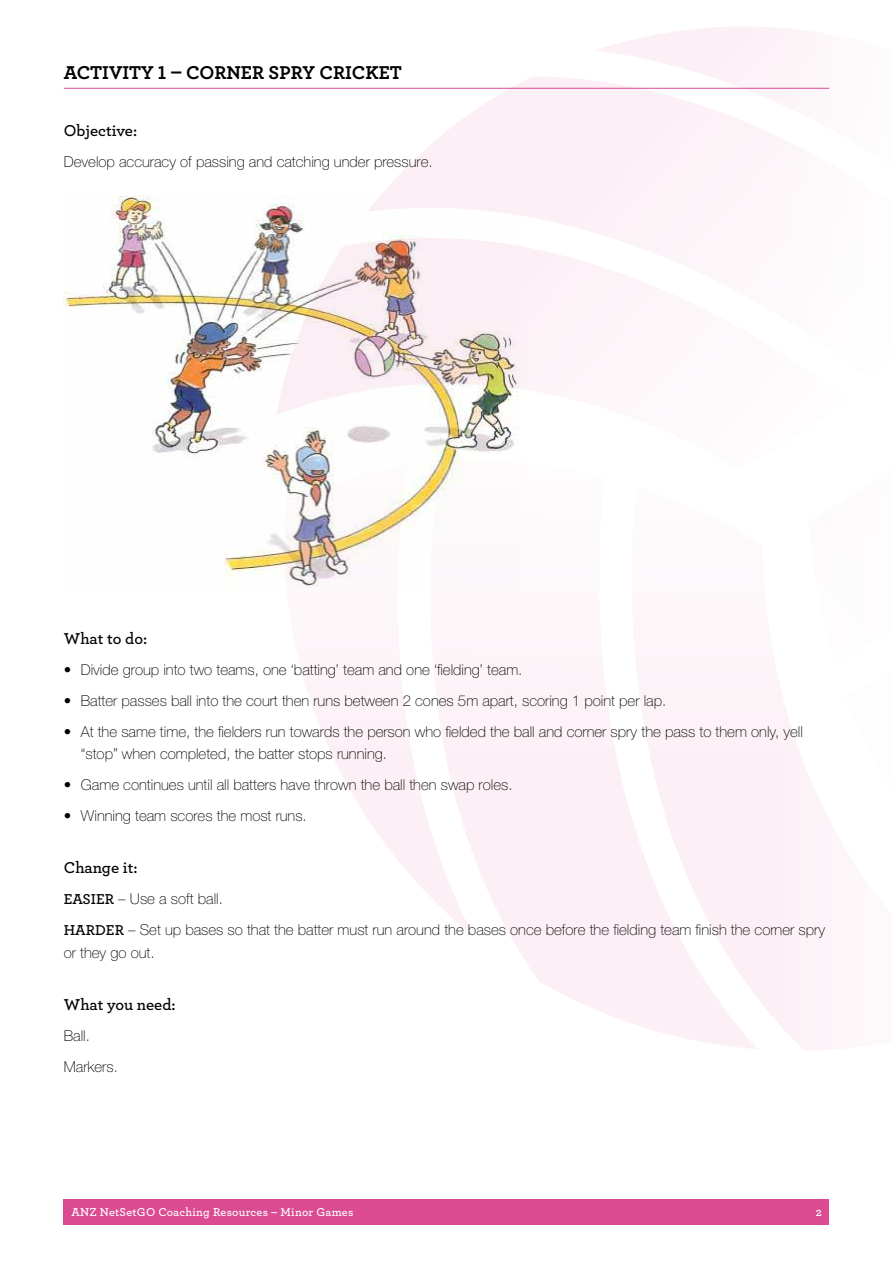
<style>
.page{position:relative;width:893px;height:1263px;background:#fff}
.page>*{position:absolute;margin:0;border:0;box-sizing:border-box;transform-origin:0 0}
.t1{font:700 19.5px "Archer";color:#000}
.t2{font:600 16.5px "Archer";color:#000}
.t3{font:100 15px/31px "Helvetica Neue LT Std";color:#000}
.t4{font:600 12px "Archer";letter-spacing:.02em;color:#fff}
.s1{font-family:"Archer";font-weight:600}
</style>
<div class="page">
<img style="left:64px;top:196px;width:240px;height:381px">
<svg style="left:367px;top:77px;width:173px;height:161px"></svg>
<img style="left:276px;top:238px;width:264px;height:232px">
<svg style="left:430px;top:460px;width:110px;height:521px"></svg>
<svg style="left:284px;top:466px;width:190px;height:471px"></svg>
<div style="left:64px;top:1199px;width:765px;height:26px;background:#da4b92"></div>
<hr style="left:64px;top:88px;width:765px;height:1px;background:#da4b92">
<h1 class="t1" style="left:64px;top:58px;width:339px">ACTIVITY 1 – CORNER SPRY CRICKET</h1>
<p class="t2" style="left:64px;top:118px;width:75px">Objective:</p>
<p class="t3" style="left:64px;top:146px;width:370px">Develop accuracy of passing and catching under pressure.</p>
<p class="t2" style="left:64px;top:626px;width:85px">What to do:</p>
<p class="t3" style="left:64px;top:654px;width:460px">• Divide group into two teams, one ‘batting’ team and one ‘fielding’ team.</p>
<p class="t3" style="left:64px;top:685px;width:604px">• Batter passes ball into the court then runs between 2 cones 5m apart, scoring 1 point per lap.</p>
<p class="t3" style="left:81px;top:720px;width:724px;line-height:22.5px;text-indent:-17px">• At the same time, the fielders run towards the person who fielded the ball and corner spry the pass to them only, yell “stop” when completed, the batter stops running.</p>
<p class="t3" style="left:64px;top:769px;width:450px">• Game continues until all batters have thrown the ball then swap roles.</p>
<p class="t3" style="left:64px;top:800px;width:245px">• Winning team scores the most runs.</p>
<p class="t2" style="left:64px;top:855px;width:75px">Change it:</p>
<p class="t3" style="left:64px;top:883px;width:763px"><span class="s1">EASIER</span> – Use a soft ball.<br><span class="s1">HARDER</span> – Set up bases so that the batter must run around the bases once before the fielding team finish the corner spry</p>
<p class="t3" style="left:64px;top:937px;width:92px">or they go out.</p>
<p class="t2" style="left:64px;top:992px;width:113px">What you need:</p>
<p class="t3" style="left:64px;top:1020px;width:56px">Ball.<br>Markers.</p>
<p class="t4" style="left:71px;top:1203px;width:284px">ANZ NetSetGO Coaching Resources – Minor Games</p>
<p class="t4" style="left:816px;top:1203px;width:8px">2</p>
</div>
